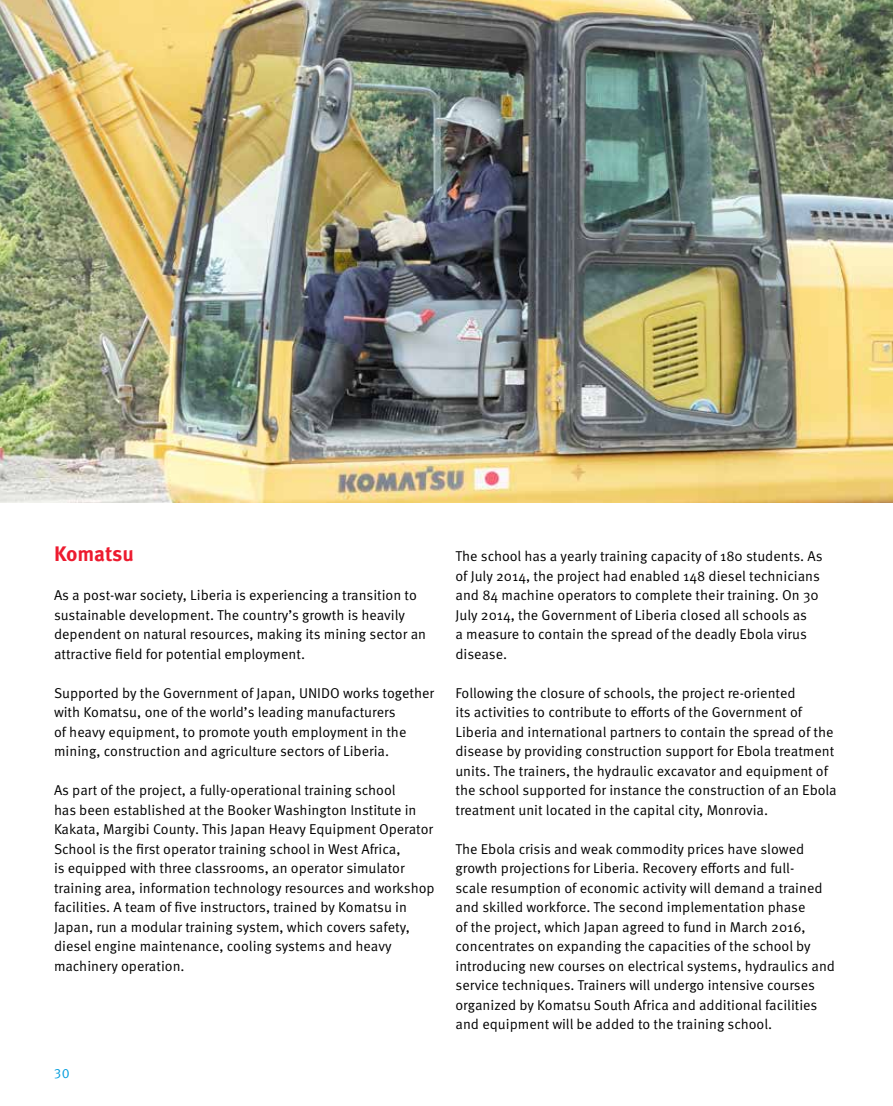
<style>
.page{position:relative;width:893px;height:1106px;background:#fff}
.page>*{position:absolute;margin:0;border:0;box-sizing:border-box;transform-origin:0 0}
.t1{font:700 21px "Meta Pro";letter-spacing:-.005em;color:#ed1b2f}
.t2{font:14.25px/19.5px "Meta Pro";color:#000}
.t3{font:13.5px "Meta Pro";color:#009cdc}
</style>
<div class="page">
<img style="left:0;top:0;width:893px;height:503px">
<h1 class="t1" style="left:54px;top:540px;width:81px">Komatsu</h1>
<p class="t2" style="left:54px;top:586px;width:374px">As a post-war society, Liberia is experiencing a transition to sustainable development. The country’s growth is heavily dependent on natural resources, making its mining sector an attractive field for potential employment.</p>
<p class="t2" style="left:54px;top:683px;width:382px">Supported by the Government of Japan, UNIDO works together with Komatsu, one of the world’s leading manufacturers<br>of heavy equipment, to promote youth employment in the mining, construction and agriculture sectors of Liberia.</p>
<p class="t2" style="left:54px;top:781px;width:382px">As part of the project, a fully-operational training school<br>has been established at the Booker Washington Institute in Kakata, Margibi County. This Japan Heavy Equipment Operator School is the first operator training school in West Africa,<br>is equipped with three classrooms, an operator simulator training area, information technology resources and workshop facilities. A team of five instructors, trained by Komatsu in Japan, run a modular training system, which covers safety, diesel engine maintenance, cooling systems and heavy machinery operation.</p>
<p class="t3" style="left:54px;top:1065px;width:17px">30</p>
<p class="t2" style="left:455px;top:547px;width:369px">The school has a yearly training capacity of 180 students. As of July 2014, the project had enabled 148 diesel technicians and 84 machine operators to complete their training. On 30<br>July 2014, the Government of Liberia closed all schools as<br>a measure to contain the spread of the deadly Ebola virus disease.</p>
<p class="t2" style="left:455px;top:683px;width:383px">Following the closure of schools, the project re-oriented<br>its activities to contribute to efforts of the Government of Liberia and international partners to contain the spread of the disease by providing construction support for Ebola treatment units. The trainers, the hydraulic excavator and equipment of the school supported for instance the construction of an Ebola treatment unit located in the capital city, Monrovia.</p>
<p class="t2" style="left:455px;top:839px;width:381px">The Ebola crisis and weak commodity prices have slowed growth projections for Liberia. Recovery efforts and full-<br>scale resumption of economic activity will demand a trained and skilled workforce. The second implementation phase<br>of the project, which Japan agreed to fund in March 2016, concentrates on expanding the capacities of the school by introducing new courses on electrical systems, hydraulics and service techniques. Trainers will undergo intensive courses organized by Komatsu South Africa and additional facilities and equipment will be added to the training school.</p>
</div>
